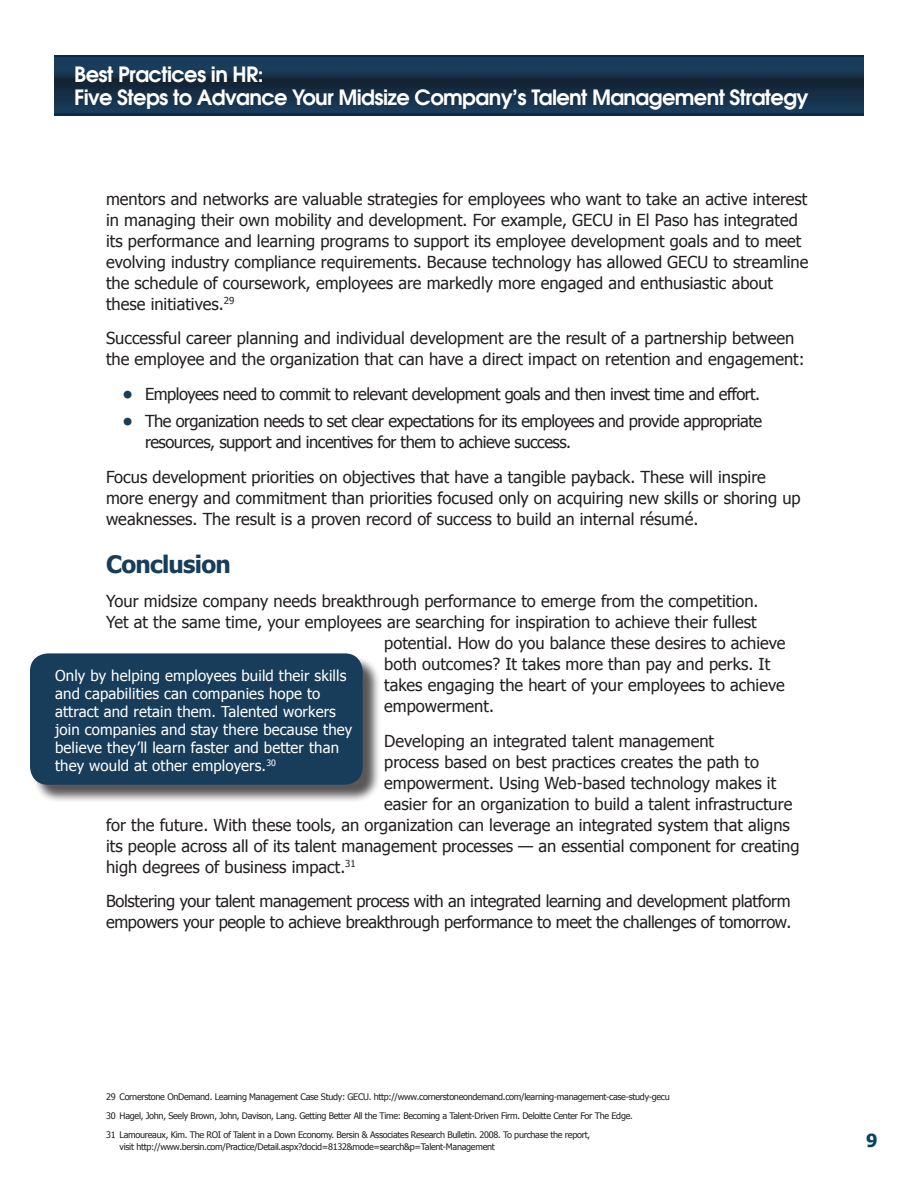
<style>
.page{position:relative;width:918px;height:1188px;background:#fff}
.page>*{position:absolute;margin:0;border:0;box-sizing:border-box;transform-origin:0 0}
.t1{font:700 24px "Tahoma";letter-spacing:-.03em;color:#183d5b}
.t2{font:600 21px/22.5px "Avant Garde";letter-spacing:-.03em;color:#fff}
.t3{font:700 18px "Tahoma";color:#044261}
.t4{font:16.5px/21px "Tahoma";color:#231f20}
.t5{font:16.5px/21px "Tahoma";letter-spacing:-.03em;color:#231f20}
.t6{font:16.5px/21px "Tahoma";letter-spacing:-.02em;color:#231f20}
.t7{font:15px/18px "Tahoma";letter-spacing:.01em;color:#fff}
.t8{font:9px/18.8px "Tahoma";letter-spacing:-.03em;color:#231f20}
.s1{font-weight:700;color:#183d5b}
</style>
<div class="page">
<div style="left:54px;top:55px;width:810px;height:61px;background:linear-gradient(to right,#123452,#123452)"></div>
<svg style="left:54px;top:58px;width:810px;height:54px;background:#16324b"></svg>
<div style="left:32px;top:655px;width:350px;height:148px;background:#231f20;opacity:.75"></div>
<div style="left:30px;top:653px;width:333px;height:132px;background:#183d5b;border-radius:18px"></div>
<p class="t2" style="left:74px;top:63px;width:736px">Best Practices in HR:<br>Five Steps to Advance Your Midsize Company’s Talent Management Strategy</p>
<p class="t4" style="left:106px;top:187px;width:704px">mentors and networks are valuable strategies for employees who want to take an active interest in managing their own mobility and development. For example, GECU in El Paso has integrated its performance and learning programs to support its employee development goals and to meet evolving industry compliance requirements. Because technology has allowed GECU to streamline the schedule of coursework, employees are markedly more engaged and enthusiastic about these initiatives.<sup>29</sup></p>
<p class="t4" style="left:106px;top:327px;width:700px">Successful career planning and individual development are the result of a partnership between the employee and the organization that can have a direct impact on retention and engagement:</p>
<p class="t5" style="left:123px;top:382px;width:639px"><span class="s1">•</span> Employees need to commit to relevant development goals and then invest time and effort.</p>
<p class="t5" style="left:145px;top:410px;width:619px;text-indent:-23px"><span class="s1">•</span> The organization needs to set clear expectations for its employees and provide appropriate resources, support and incentives for them to achieve success.</p>
<p class="t4" style="left:106px;top:466px;width:696px">Focus development priorities on objectives that have a tangible payback. These will inspire more energy and commitment than priorities focused only on acquiring new skills or shoring up weaknesses. The result is a proven record of success to build an internal résumé.</p>
<h1 class="t1" style="left:106px;top:547px;width:126px">Conclusion</h1>
<p class="t4" style="left:106px;top:590px;width:654px">Your midsize company needs breakthrough performance to emerge from the competition.</p>
<p class="t4" style="left:106px;top:611px;width:652px">Yet at the same time, your employees are searching for inspiration to achieve their fullest</p>
<p class="t4" style="left:384px;top:632px;width:403px">potential. How do you balance these desires to achieve</p>
<p class="t4" style="left:384px;top:653px;width:387px">both outcomes? It takes more than pay and perks. It</p>
<p class="t4" style="left:384px;top:674px;width:402px">takes engaging the heart of your employees to achieve</p>
<p class="t4" style="left:384px;top:695px;width:111px">empowerment.</p>
<p class="t4" style="left:384px;top:730px;width:331px">Developing an integrated talent management</p>
<p class="t4" style="left:384px;top:751px;width:376px">process based on best practices creates the path to</p>
<p class="t4" style="left:384px;top:772px;width:394px">empowerment. Using Web-based technology makes it</p>
<p class="t4" style="left:384px;top:793px;width:410px">easier for an organization to build a talent infrastructure</p>
<p class="t4" style="left:106px;top:814px;width:685px">for the future. With these tools, an organization can leverage an integrated system that aligns</p>
<p class="t4" style="left:106px;top:835px;width:695px">its people across all of its talent management processes — an essential component for creating</p>
<p class="t4" style="left:106px;top:856px;width:251px">high degrees of business impact.<sup>31</sup></p>
<p class="t6" style="left:106px;top:890px;width:687px">Bolstering your talent management process with an integrated learning and development platform empowers your people to achieve breakthrough performance to meet the challenges of tomorrow.</p>
<p class="t7" style="left:55px;top:665px;width:299px">Only by helping employees build their skills and capabilities can companies hope to attract and retain them. Talented workers join companies and stay there because they believe they’ll learn faster and better than they would at other employers.<sup>30</sup></p>
<p class="t8" style="left:106px;top:1087px;width:565px">29 Cornerstone OnDemand. Learning Management Case Study: GECU. http://www.cornerstoneondemand.com/learning-management-case-study-gecu<br>30 Hagel, John, Seely Brown, John, Davison, Lang. Getting Better All the Time: Becoming a Talent-Driven Firm. Deloitte Center For The Edge.<br>31 Lamoureaux, Kim. The ROI of Talent in a Down Economy. Bersin &amp; Associates Research Bulletin. 2008. To purchase the report,</p>
<p class="t8" style="left:120px;top:1137px;width:377px">visit http://www.bersin.com/Practice/Detail.aspx?docid=8132&amp;mode=search&amp;p=Talent-Management</p>
<p class="t3" style="left:866px;top:1128px;width:13px">9</p>
</div>
